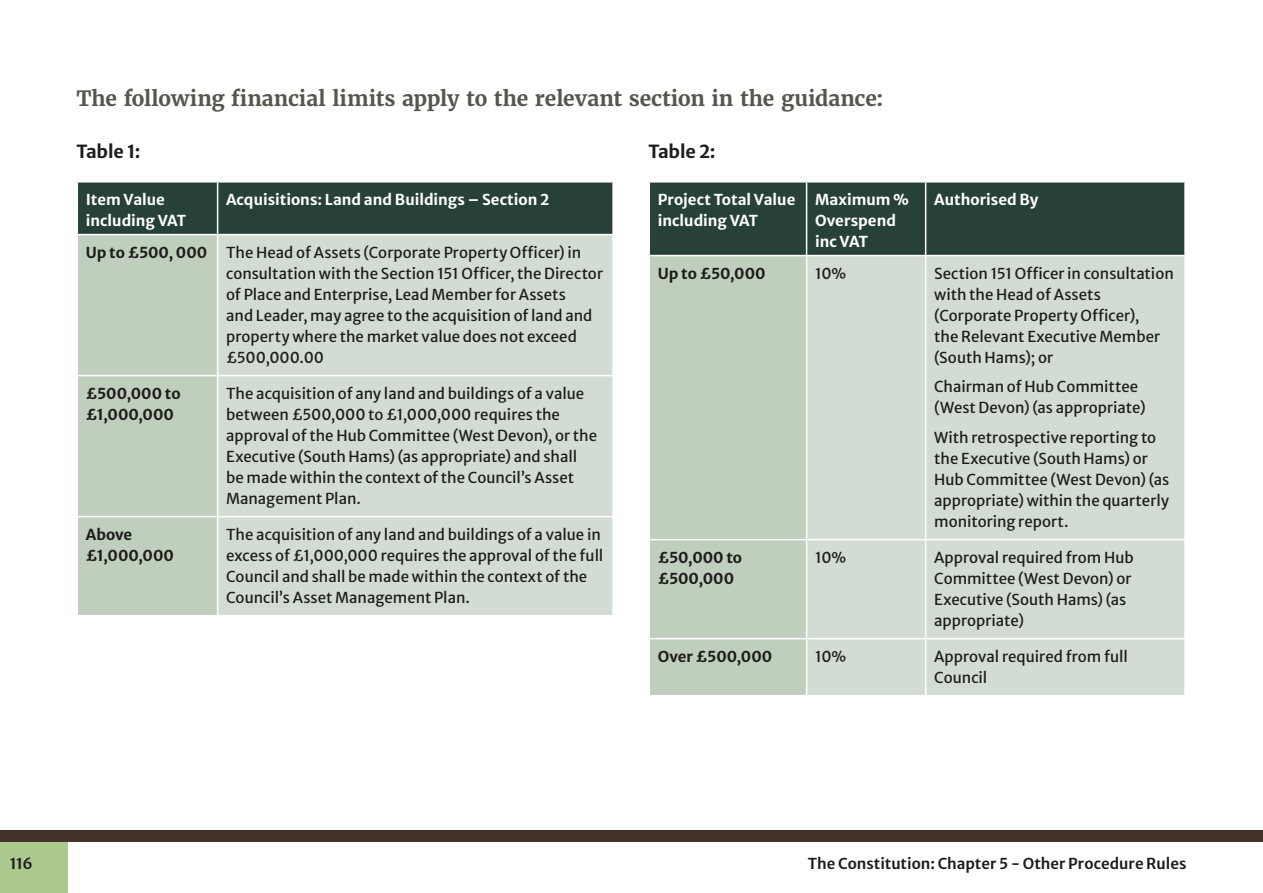
<style>
.page{position:relative;width:1263px;height:893px;background:#fff}
.page>*{position:absolute;margin:0;border:0;box-sizing:border-box;transform-origin:0 0}
.t1{font:700 21px "Merriweather";letter-spacing:-.005em;color:#57554d}
.t2{font:700 18px "Merriweather Sans";letter-spacing:-.01em;color:#1d1d1b}
.Table_body{font:15px/21px "Merriweather Sans";color:#1d1d1b}
.TH{font:700 15px/21px "Merriweather Sans";color:#fff}
.Table_first_column{font:700 15px/21px "Merriweather Sans";color:#1d1d1b}
.t3{font:600 15px "Merriweather Sans";color:#1d1d1b}
</style>
<div class="page">
<div style="left:0;top:830px;width:1263px;height:12px;background:#43302b"></div>
<div style="left:0;top:842px;width:68px;height:51px;background:#adc98f"></div>
<div style="left:78px;top:183px;width:534px;height:51px;background:#274138"></div>
<div style="left:78px;top:235px;width:139px;height:380px;background:#c0cebe"></div>
<div style="left:218px;top:235px;width:394px;height:380px;background:#d3dcd2"></div>
<hr style="left:217px;top:183px;width:1px;height:51px;background:#fff">
<hr style="left:77px;top:375px;width:141px;height:1px;background:#fff">
<hr style="left:218px;top:375px;width:396px;height:1px;background:#fff">
<hr style="left:77px;top:516px;width:141px;height:1px;background:#fff">
<hr style="left:218px;top:516px;width:396px;height:1px;background:#fff">
<div style="left:650px;top:183px;width:534px;height:72px;background:#274138"></div>
<div style="left:650px;top:256px;width:156px;height:439px;background:#c0cebe"></div>
<div style="left:807px;top:256px;width:377px;height:439px;background:#d3dcd2"></div>
<hr style="left:806px;top:183px;width:1px;height:72px;background:#fff">
<hr style="left:925px;top:183px;width:1px;height:72px;background:#fff">
<hr style="left:925px;top:256px;width:1px;height:283px;background:#fff">
<hr style="left:648px;top:539px;width:158px;height:1px;background:#fff">
<hr style="left:806px;top:539px;width:120px;height:1px;background:#fff">
<hr style="left:926px;top:539px;width:260px;height:1px;background:#fff">
<hr style="left:925px;top:540px;width:1px;height:98px;background:#fff">
<hr style="left:648px;top:638px;width:158px;height:1px;background:#fff">
<hr style="left:806px;top:638px;width:120px;height:1px;background:#fff">
<hr style="left:926px;top:638px;width:260px;height:1px;background:#fff">
<hr style="left:925px;top:639px;width:1px;height:56px;background:#fff">
<h3 class="t1" style="left:77px;top:85px;width:808px">The following financial limits apply to the relevant section in the guidance:</h3>
<h4 class="t2" style="left:77px;top:136px;width:65px">Table 1:</h4>
<p class="TH" style="left:86px;top:187px;width:102px">Item Value including VAT</p>
<p class="TH" style="left:226px;top:187px;width:325px">Acquisitions: Land and Buildings – Section 2</p>
<p class="Table_first_column" style="left:86px;top:240px;width:123px">Up to £500, 000</p>
<p class="Table_body" style="left:226px;top:240px;width:378px">The Head of Assets (Corporate Property Officer) in consultation with the Section 151 Officer, the Director of Place and Enterprise, Lead Member for Assets<br>and Leader, may agree to the acquisition of land and property where the market value does not exceed £500,000.00</p>
<p class="Table_first_column" style="left:86px;top:381px;width:96px">£500,000 to £1,000,000</p>
<p class="Table_body" style="left:226px;top:381px;width:372px">The acquisition of any land and buildings of a value between £500,000 to £1,000,000 requires the approval of the Hub Committee (West Devon), or the Executive (South Hams) (as appropriate) and shall be made within the context of the Council’s Asset Management Plan.</p>
<p class="Table_first_column" style="left:86px;top:522px;width:90px">Above £1,000,000</p>
<p class="Table_body" style="left:226px;top:522px;width:379px">The acquisition of any land and buildings of a value in excess of £1,000,000 requires the approval of the full Council and shall be made within the context of the Council’s Asset Management Plan.</p>
<h4 class="t2" style="left:648px;top:136px;width:69px">Table 2:</h4>
<p class="TH" style="left:658px;top:187px;width:139px">Project Total Value including VAT</p>
<p class="TH" style="left:815px;top:187px;width:95px">Maximum %<br>Overspend inc VAT</p>
<p class="TH" style="left:934px;top:187px;width:106px">Authorised By</p>
<p class="Table_first_column" style="left:658px;top:261px;width:109px">Up to £50,000</p>
<p class="Table_body" style="left:815px;top:261px;width:33px">10%</p>
<p class="Table_body" style="left:934px;top:261px;width:241px">Section 151 Officer in consultation with the Head of Assets (Corporate Property Officer),<br>the Relevant Executive Member (South Hams); or</p>
<p class="Table_body" style="left:934px;top:375px;width:213px">Chairman of Hub Committee (West Devon) (as appropriate)</p>
<p class="Table_body" style="left:934px;top:425px;width:237px">With retrospective reporting to the Executive (South Hams) or<br>Hub Committee (West Devon) (as appropriate) within the quarterly monitoring report.</p>
<p class="Table_first_column" style="left:658px;top:545px;width:86px">£50,000 to £500,000</p>
<p class="Table_body" style="left:815px;top:545px;width:33px">10%</p>
<p class="Table_body" style="left:934px;top:545px;width:201px">Approval required from Hub<br>Committee (West Devon) or<br>Executive (South Hams) (as appropriate)</p>
<p class="Table_first_column" style="left:658px;top:644px;width:116px">Over £500,000</p>
<p class="Table_body" style="left:815px;top:644px;width:33px">10%</p>
<p class="Table_body" style="left:934px;top:644px;width:195px">Approval required from full<br>Council</p>
<p class="t3" style="left:10px;top:851px;width:24px">116</p>
<p class="t3" style="left:808px;top:851px;width:380px">The Constitution: Chapter 5 - Other Procedure Rules</p>
</div>
